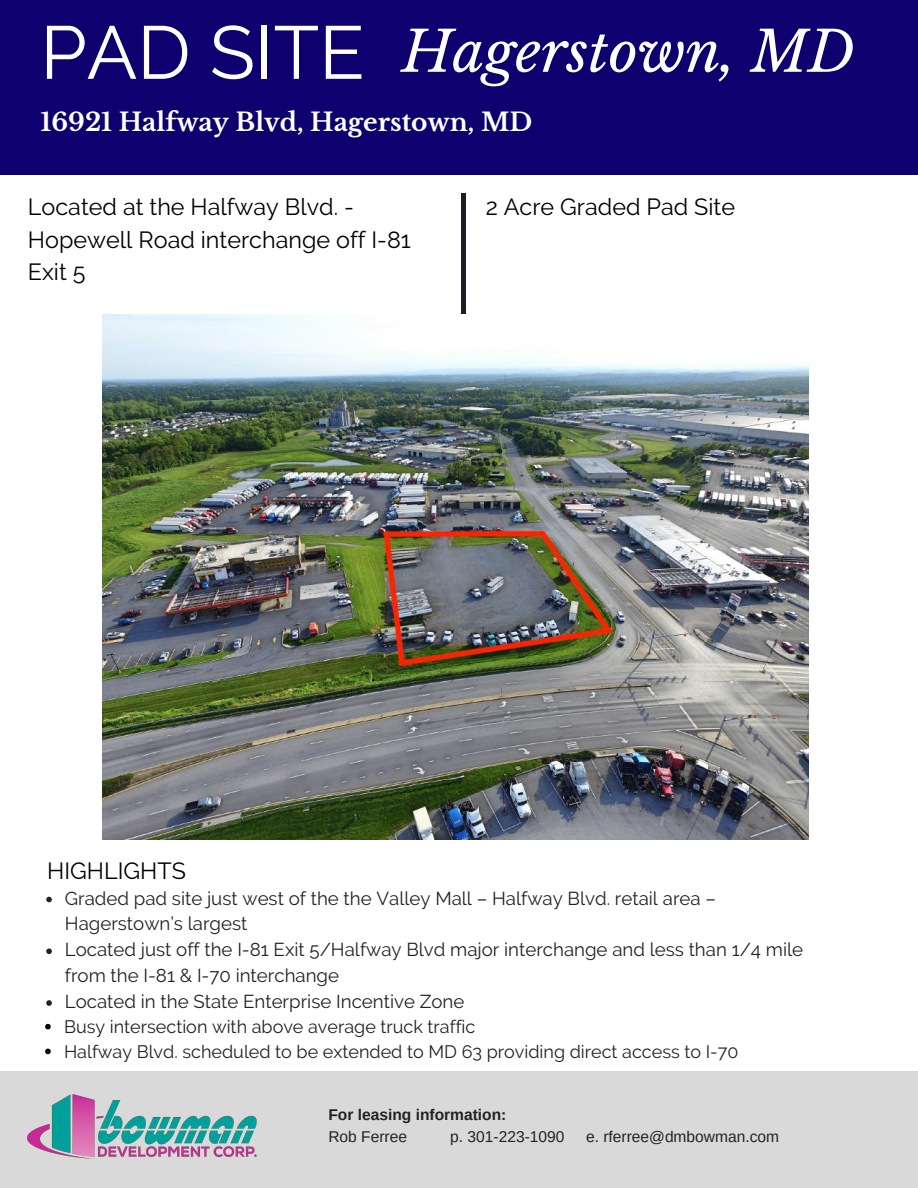
<style>
.page{position:relative;width:918px;height:1188px;background:#fff}
.page>*{position:absolute;margin:0;border:0;box-sizing:border-box;transform-origin:0 0}
.t1{font:italic 55.95px "Libre Baskerville";color:#fff}
.t2{font:700 24.9px "Libre Baskerville";color:#fff}
.t3{font:23.4px/32.7px "Raleway";color:#000}
.t4{font:18.75px/25.8px "Raleway";color:#222}
.t5{font:18px/24.8px "Raleway";color:#222}
.t6{font:15.6px "Arimo";color:#222}
.t7{font:700 15.6px "Arimo";color:#222}
.s1{font-family:"Raleway";font-style:normal;font-size:74.7px}
</style>
<div class="page">
<div style="left:0;top:0;width:918px;height:174px;background:#0e016f"></div>
<hr style="left:462px;top:193px;width:4px;height:121px;background:#1d1e2b">
<div style="left:0;top:1072px;width:918px;height:116px;background:#d9d9d9"></div>
<img style="left:28px;top:1095px;width:228px;height:64px">
<svg style="left:46px;top:897px;width:6px;height:5px"></svg>
<svg style="left:46px;top:948px;width:6px;height:6px"></svg>
<svg style="left:46px;top:1000px;width:6px;height:6px"></svg>
<svg style="left:45px;top:1024px;width:6px;height:5px"></svg>
<svg style="left:45px;top:1049px;width:6px;height:5px"></svg>
<img style="left:102px;top:315px;width:707px;height:524px">
<h1 class="t1" style="left:40px;top:18px;width:816px"><span class="s1">PAD SITE</span> Hagerstown, MD</h1>
<h2 class="t2" style="left:41px;top:107px;width:493px">16921 Halfway Blvd, Hagerstown, MD</h2>
<p class="t3" style="left:28px;top:191px;width:384px">Located at the Halfway Blvd. -<br>Hopewell Road interchange off I-81<br>Exit 5</p>
<p class="t3" style="left:486px;top:191px;width:251px">2 Acre Graded Pad Site</p>
<p class="t3" style="left:47px;top:855px;width:140px">HIGHLIGHTS</p>
<p class="t4" style="left:65px;top:885px;width:740px">Graded pad site just west of the the Valley Mall – Halfway Blvd. retail area – Hagerstown’s largest<br>Located just off the I-81 Exit 5/Halfway Blvd major interchange and less than 1/4 mile from the I-81 &amp; I-70 interchange<br>Located in the State Enterprise Incentive Zone</p>
<p class="t5" style="left:64px;top:1014px;width:676px">Busy intersection with above average truck traffic<br>Halfway Blvd. scheduled to be extended to MD 63 providing direct access to I-70</p>
<p class="t7" style="left:328px;top:1106px;width:180px">For leasing information:</p>
<p class="t6" style="left:328px;top:1128px;width:80px">Rob Ferree</p>
<p class="t6" style="left:450px;top:1128px;width:116px">p. 301-223-1090</p>
<p class="t6" style="left:586px;top:1128px;width:195px">e. rferree@dmbowman.com</p>
</div>
